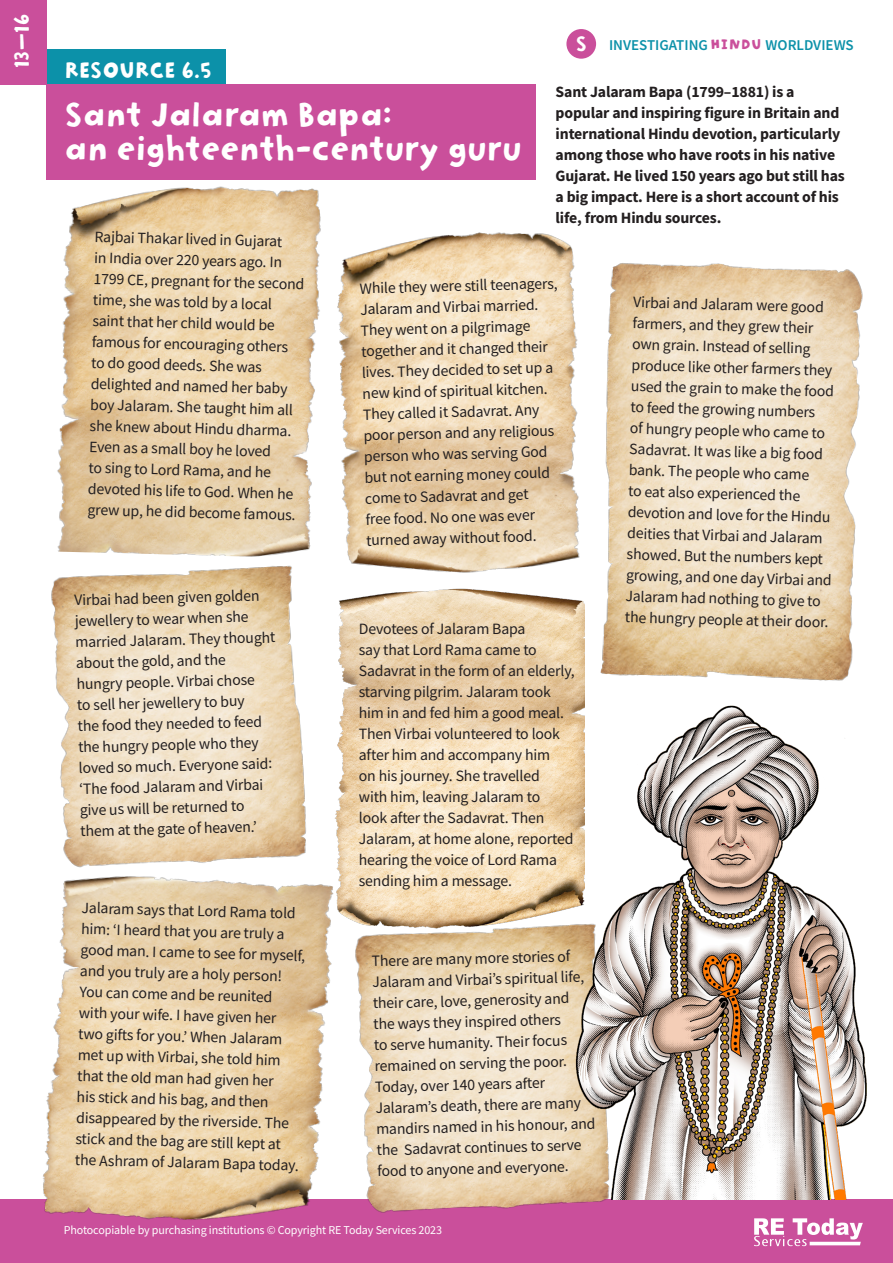
<style>
.page{position:relative;width:893px;height:1263px;background:#fff}
.page>*{position:absolute;margin:0;border:0;box-sizing:border-box;transform-origin:0 0}
.t1{font:31.5px/34.5px "Slappy Inline";letter-spacing:-.01em;color:#fff}
.t2{font:21px "Slappy Inline";letter-spacing:-.01em;color:#fff}
.t3{font:19.5px "Slappy Inline";color:#fff}
.t4{font:15.75px/21px "Source Sans Pro";letter-spacing:-.01em;color:#231f20}
.t5{font:700 15.75px/21px "Source Sans Pro";letter-spacing:-.01em;color:#231f20}
.t6{font:600 15px "Source Sans Pro";color:#0c91a9}
.t7{font:12px "Source Sans Pro";letter-spacing:-.01em;color:#fff}
.s1{font-family:"Slappy Inline";font-weight:400;font-size:13.5px;color:#ca4f9b}
</style>
<div class="page">
<img style="left:51px;top:565px;width:255px;height:291px">
<div style="left:0;top:1199px;width:893px;height:64px;background:#ca4f9b"></div>
<svg style="left:754px;top:1218px;width:109px;height:28px"></svg>
<div style="left:46px;top:50px;width:179px;height:55px;background:#0c91a9"></div>
<div style="left:46px;top:84px;width:490px;height:96px;background:#ca4f9b"></div>
<div style="left:0;top:0;width:46px;height:84px;background:#ca4f9b"></div>
<div style="left:566px;top:29px;width:30px;height:30px;background:#ca4f9b;border-radius:50%"></div>
<img style="left:57px;top:186px;width:264px;height:371px">
<img style="left:43px;top:856px;width:289px;height:364px">
<img style="left:600px;top:263px;width:263px;height:414px">
<img style="left:337px;top:232px;width:243px;height:341px">
<img style="left:327px;top:588px;width:257px;height:350px">
<img style="left:347px;top:913px;width:272px;height:300px">
<img style="left:512px;top:677px;width:355px;height:522px">
<p class="t3" style="left:6px;top:68px;width:57px;rotate:-90deg">13–16</p>
<h2 class="t2" style="left:65px;top:53px;width:149px">RESOURCE 6.5</h2>
<h1 class="t1" style="left:65px;top:96px;width:459px">Sant Jalaram Bapa:<br>an eighteenth-century guru</h1>
<p class="t3" style="left:576px;top:29px;width:13px">S</p>
<p class="t6" style="left:609px;top:35px;width:246px">INVESTIGATING <span class="s1">HINDU</span> WORLDVIEWS</p>
<p class="t5" style="left:556px;top:81px;width:291px">Sant Jalaram Bapa (1799–1881) is a popular and inspiring figure in Britain and international Hindu devotion, particularly among those who have roots in his native Gujarat. He lived 150 years ago but still has a big impact. Here is a short account of his life, from Hindu sources.</p>
<p class="t4" style="left:95px;top:225px;width:213px;rotate:2deg">Rajbai Thakar lived in Gujarat<br>in India over 220 years ago. In<br>1799 CE, pregnant for the second time, she was told by a local saint that her child would be famous for encouraging others to do good deeds. She was delighted and named her baby boy Jalaram. She taught him all she knew about Hindu dharma.<br>Even as a small boy he loved<br>to sing to Lord Rama, and he devoted his life to God. When he grew up, he did become famous.</p>
<p class="t4" style="left:72px;top:590px;width:203px;rotate:-2deg">Virbai had been given golden jewellery to wear when she married Jalaram. They thought about the gold, and the<br>hungry people. Virbai chose<br>to sell her jewellery to buy<br>the food they needed to feed the hungry people who they loved so much. Everyone said: ‘The food Jalaram and Virbai give us will be returned to them at the gate of heaven.’</p>
<p class="t4" style="left:82px;top:896px;width:228px;rotate:2deg">Jalaram says that Lord Rama told him: ‘I heard that you are truly a good man. I came to see for myself, and you truly are a holy person!<br>You can come and be reunited<br>with your wife. I have given her two gifts for you.’ When Jalaram met up with Virbai, she told him that the old man had given her<br>his stick and his bag, and then disappeared by the riverside. The stick and the bag are still kept at the Ashram of Jalaram Bapa today.</p>
<p class="t4" style="left:357px;top:279px;width:202px;rotate:-2deg">While they were still teenagers,<br>Jalaram and Virbai married.<br>They went on a pilgrimage together and it changed their lives. They decided to set up a new kind of spiritual kitchen.<br>They called it Sadavrat. Any poor person and any religious person who was serving God but not earning money could come to Sadavrat and get<br>free food. No one was ever turned away without food.</p>
<p class="t4" style="left:359px;top:618px;width:218px">Devotees of Jalaram Bapa<br>say that Lord Rama came to<br>Sadavrat in the form of an elderly, starving pilgrim. Jalaram took him in and fed him a good meal.<br>Then Virbai volunteered to look after him and accompany him<br>on his journey. She travelled<br>with him, leaving Jalaram to<br>look after the Sadavrat. Then<br>Jalaram, at home alone, reported hearing the voice of Lord Rama sending him a message.</p>
<p class="t4" style="left:370px;top:951px;width:221px;rotate:-2deg">There are many more stories of<br>Jalaram and Virbai’s spiritual life, their care, love, generosity and the ways they inspired others<br>to serve humanity. Their focus remained on serving the poor.<br>Today, over 140 years after<br>Jalaram’s death, there are many mandirs named in his honour, and the Sadavrat continues to serve food to anyone and everyone.</p>
<p class="t7" style="left:64px;top:1222px;width:380px">Photocopiable by purchasing institutions © Copyright RE Today Services 2023</p>
<p class="t4" style="left:634px;top:291px;width:210px;rotate:2deg">Virbai and Jalaram were good farmers, and they grew their own grain. Instead of selling produce like other farmers they used the grain to make the food to feed the growing numbers<br>of hungry people who came to<br>Sadavrat. It was like a big food bank. The people who came<br>to eat also experienced the devotion and love for the Hindu deities that Virbai and Jalaram showed. But the numbers kept growing, and one day Virbai and<br>Jalaram had nothing to give to the hungry people at their door.</p>
</div>
